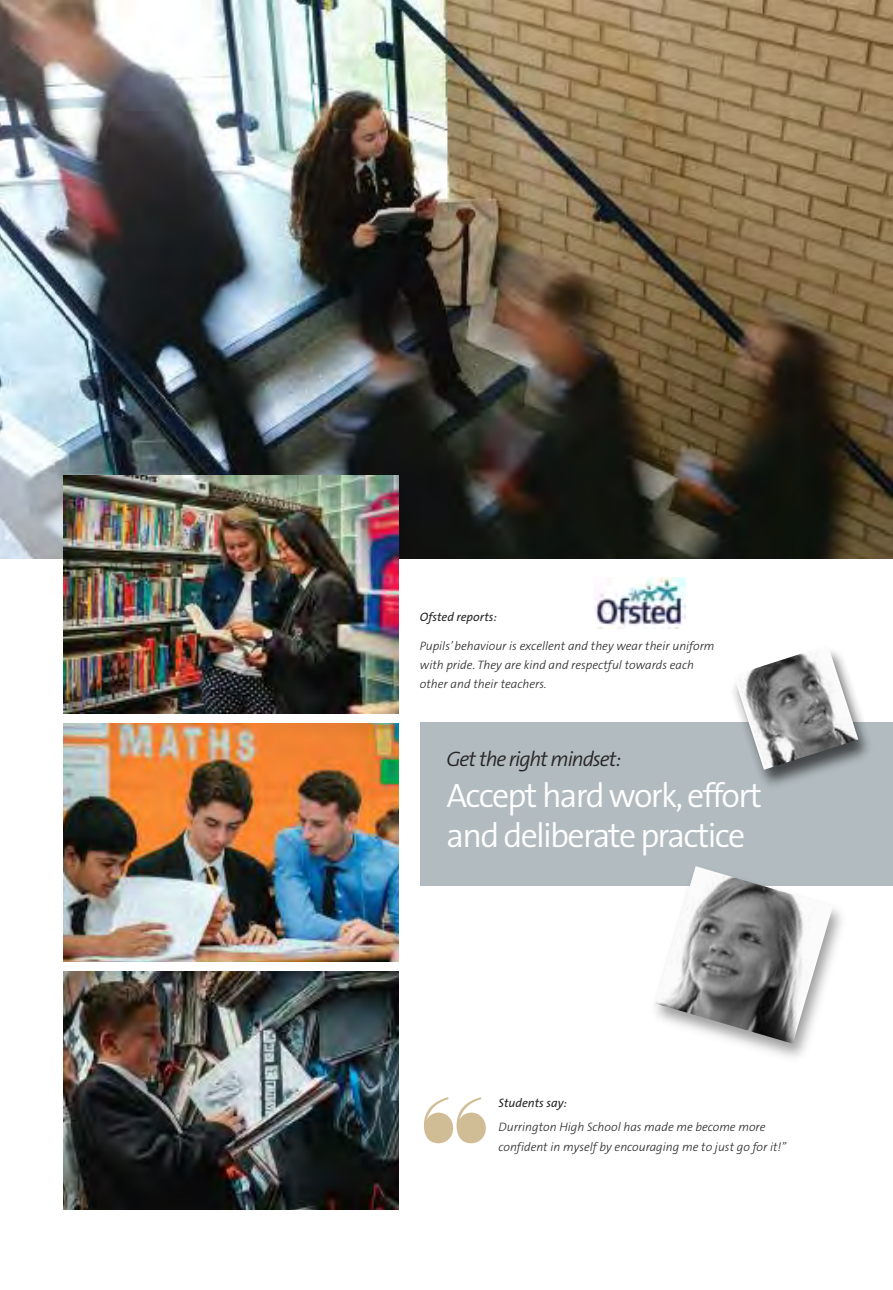
<style>
.page{position:relative;width:893px;height:1290px;background:#fff}
.page>*{position:absolute;margin:0;border:0;box-sizing:border-box;transform-origin:0 0}
.t1{font:104.48px "Monotype Sorts";color:#d1bd95}
.t2{font:300 34.12px/40.2px "The Sans B4";letter-spacing:-.05em;color:#fff}
.t3{font:italic 300 21px "The Sans B4";letter-spacing:-.05em;color:#272526}
.t4{font:italic 300 12.25px/19.2px "The Sans B3";color:#272526}
.t5{font:italic 12.25px "The Sans B5 Plain";color:#272526}
</style>
<div class="page">
<img style="left:0;top:0;width:893px;height:559px">
<div style="left:420px;top:722px;width:473px;height:163px;background:#b2bcc0"></div>
<img style="left:759px;top:707px;width:110px;height:79px">
<img style="left:733px;top:651px;width:125px;height:119px">
<img style="left:595px;top:577px;width:91px;height:51px">
<img style="left:63px;top:475px;width:335px;height:238px">
<img style="left:63px;top:723px;width:335px;height:238px">
<img style="left:63px;top:971px;width:335px;height:238px">
<img style="left:655px;top:866px;width:178px;height:178px">
<p class="t5" style="left:420px;top:610px;width:79px">Ofsted reports:</p>
<p class="t4" style="left:420px;top:636px;width:296px">Pupils’ behaviour is excellent and they wear their uniform with pride. They are kind and respectful towards each other and their teachers.</p>
<h3 class="t3" style="left:446px;top:748px;width:176px">Get the right mindset:</h3>
<h2 class="t2" style="left:446px;top:776px;width:317px">Accept hard work, effort and deliberate practice</h2>
<h1 class="t1" style="left:420px;top:1074px;width:71px">}</h1>
<p class="t5" style="left:499px;top:1096px;width:70px">Students say:</p>
<p class="t4" style="left:499px;top:1118px;width:268px">Durrington High School has made me become more</p>
<p class="t4" style="left:499px;top:1137px;width:289px">confident in myself by encouraging me to just go for it!”</p>
</div>
